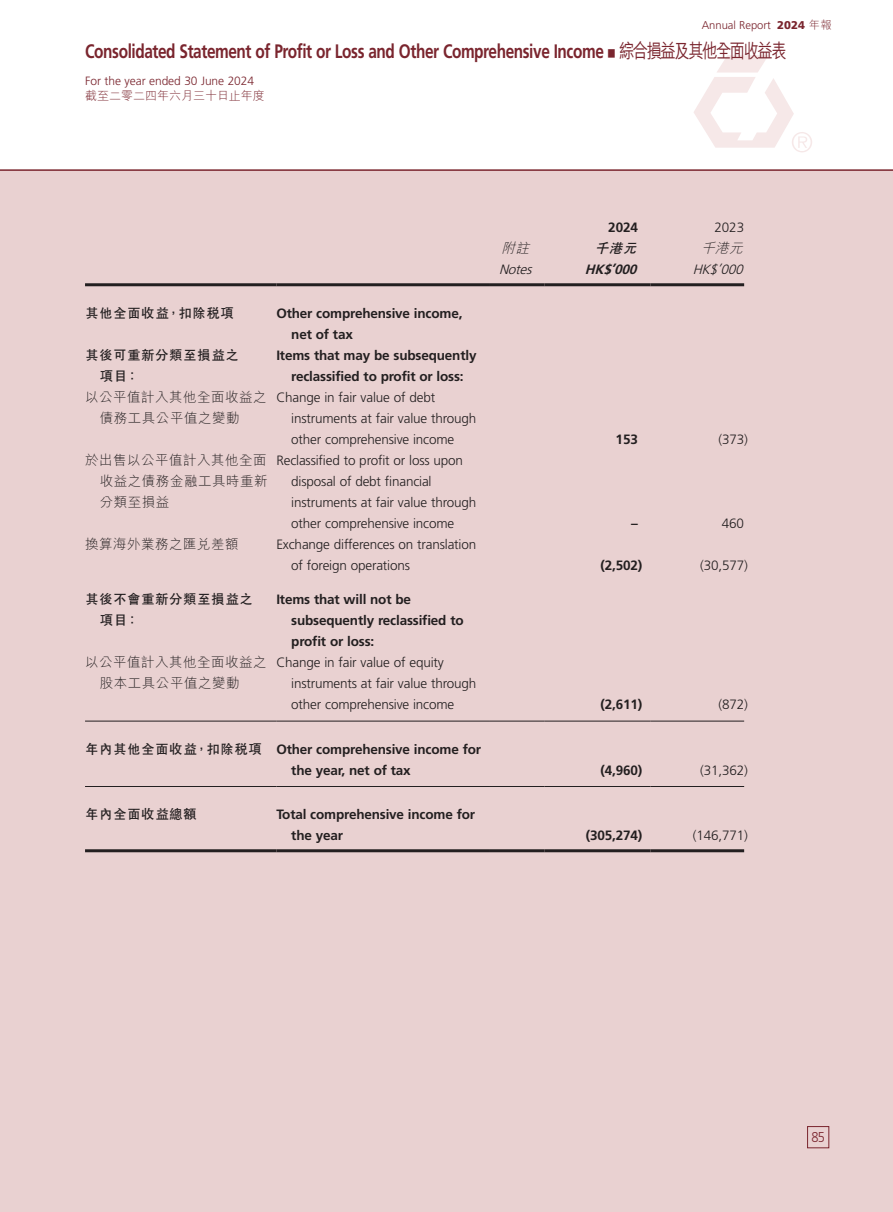
<style>
.page{position:relative;width:893px;height:1212px;background:#fff}
.page>*{position:absolute;margin:0;border:0;box-sizing:border-box;transform-origin:0 0}
.t1{font:700 19.5px "Frutiger LT Std";letter-spacing:-.025em;color:#7a252e;scale:.79 1}
.t2{font:300 14.25px "Frutiger LT Std";color:#7a252e;scale:.9 1}
.Body_Text{font:300 13.5px/21px "Frutiger LT Std";letter-spacing:-.01em;color:#231f20}
.Body_Text-2{font:700 13.5px/21px "Frutiger LT Std";letter-spacing:-.01em;color:#231f20}
.Body_Text-3{font:300 13.5px/21px "M Hei HK";letter-spacing:.04em;color:#231f20}
.Body_Text-4{font:700 13.5px/21px "C Hei 2 HK";letter-spacing:.04em;color:#231f20}
.Body_Text-5{font:italic 300 13.5px "Frutiger LT Std";color:#231f20}
.Body_Text-6{font:italic 700 13.5px "Frutiger LT Std";color:#231f20}
.Body_Text-7{font:italic 300 13.5px "M Hei HK";color:#231f20}
.Body_Text-8{font:italic 700 13.5px "C Hei 2 HK";color:#231f20}
.t3{font:300 12px "Frutiger LT Std";letter-spacing:-.005em;color:#7a252e}
.t4{font:300 12px "M Hei HK";color:#7a252e}
.t5{font:300 11.25px "Frutiger LT Std";letter-spacing:-.005em;color:#7a252e}
.s1{font-weight:900}
.s2{font-family:"M Hei HK"}
.s3{font-family:"M Hei HK";font-weight:500;font-size:12px}
.s4{font-family:"M Hei HK";font-weight:500}
</style>
<div class="page">
<div style="left:0;top:170px;width:893px;height:1042px;background:#e9d1d1"></div>
<svg style="left:694px;top:55px;width:118px;height:97px"></svg>
<hr style="left:0;top:169px;width:893px;height:2px;background:#7a252e">
<div style="left:807px;top:1126px;width:22px;height:22px;border:1px solid #7a252e"></div>
<hr style="left:85px;top:283px;width:191px;height:3px;background:#231f20">
<hr style="left:276px;top:283px;width:213px;height:3px;background:#231f20">
<hr style="left:489px;top:283px;width:55px;height:3px;background:#231f20">
<hr style="left:544px;top:283px;width:107px;height:3px;background:#231f20">
<hr style="left:651px;top:283px;width:93px;height:3px;background:#231f20">
<hr style="left:85px;top:721px;width:191px;height:1px;background:#231f20">
<hr style="left:276px;top:721px;width:213px;height:1px;background:#231f20">
<hr style="left:489px;top:721px;width:55px;height:1px;background:#231f20">
<hr style="left:544px;top:721px;width:107px;height:1px;background:#231f20">
<hr style="left:651px;top:721px;width:93px;height:1px;background:#231f20">
<hr style="left:85px;top:786px;width:191px;height:1px;background:#231f20">
<hr style="left:276px;top:786px;width:213px;height:1px;background:#231f20">
<hr style="left:489px;top:786px;width:55px;height:1px;background:#231f20">
<hr style="left:544px;top:786px;width:107px;height:1px;background:#231f20">
<hr style="left:651px;top:786px;width:93px;height:1px;background:#231f20">
<hr style="left:85px;top:849px;width:191px;height:3px;background:#231f20">
<hr style="left:276px;top:849px;width:213px;height:3px;background:#231f20">
<hr style="left:489px;top:849px;width:55px;height:3px;background:#231f20">
<hr style="left:544px;top:849px;width:107px;height:3px;background:#231f20">
<hr style="left:651px;top:849px;width:93px;height:3px;background:#231f20">
<p class="t5" style="left:702px;top:19px;width:132px">Annual Report <span class="s1">2024</span> <span class="s2">年報</span></p>
<h1 class="t1" style="left:85px;top:40px;width:890px">Consolidated Statement of Profit or Loss and Other Comprehensive Income <span class="s3">■</span> <span class="s4">綜合損益及其他全面收益表</span></h1>
<p class="t3" style="left:85px;top:74px;width:170px">For the year ended 30 June 2024</p>
<p class="t4" style="left:85px;top:89px;width:181px">截至二零二四年六月三十日止年度</p>
<p class="Body_Text-2" style="left:608px;top:217px;width:31px">2024</p>
<p class="Body_Text" style="left:715px;top:217px;width:31px">2023</p>
<p class="Body_Text-4" style="left:85px;top:303px;width:150px">其他全面收益，扣除稅項</p>
<p class="Body_Text-2" style="left:291px;top:303px;width:173px;text-indent:-15px">Other comprehensive income, net of tax</p>
<p class="Body_Text-4" style="left:100px;top:345px;width:140px;text-indent:-15px">其後可重新分類至損益之項目：</p>
<p class="Body_Text-2" style="left:276px;top:345px;width:202px;text-align:center">Items that may be subsequently reclassified to profit or loss:</p>
<p class="Body_Text-3" style="left:100px;top:387px;width:168px;text-indent:-15px">以公平值計入其他全面收益之債務工具公平值之變動</p>
<p class="Body_Text" style="left:291px;top:387px;width:187px;text-indent:-15px">Change in fair value of debt instruments at fair value through other comprehensive income</p>
<p class="Body_Text-3" style="left:100px;top:450px;width:169px;text-align:justify;text-indent:-15px">於出售以公平值計入其他全面收益之債務金融工具時重新分類至損益</p>
<p class="Body_Text" style="left:291px;top:450px;width:187px;text-indent:-15px">Reclassified to profit or loss upon disposal of debt financial instruments at fair value through other comprehensive income</p>
<p class="Body_Text-3" style="left:85px;top:534px;width:155px">換算海外業務之匯兌差額</p>
<p class="Body_Text" style="left:291px;top:534px;width:187px;text-indent:-15px">Exchange differences on translation of foreign operations</p>
<p class="Body_Text-4" style="left:100px;top:588px;width:154px;text-indent:-15px">其後不會重新分類至損益之項目：</p>
<p class="Body_Text-2" style="left:291px;top:589px;width:174px;text-indent:-15px">Items that will not be subsequently reclassified to profit or loss:</p>
<p class="Body_Text-3" style="left:100px;top:651px;width:168px;text-indent:-15px">以公平值計入其他全面收益之股本工具公平值之變動</p>
<p class="Body_Text" style="left:291px;top:652px;width:187px;text-indent:-15px">Change in fair value of equity instruments at fair value through other comprehensive income</p>
<p class="Body_Text-4" style="left:85px;top:738px;width:178px">年內其他全面收益，扣除稅項</p>
<p class="Body_Text-2" style="left:291px;top:738px;width:191px;text-indent:-15px">Other comprehensive income for the year, net of tax</p>
<p class="Body_Text-4" style="left:85px;top:803px;width:113px">年內全面收益總額</p>
<p class="Body_Text-2" style="left:291px;top:804px;width:185px;text-indent:-15px">Total comprehensive income for the year</p>
<p class="Body_Text-7" style="left:501px;top:241px;width:33px">附註</p>
<p class="Body_Text-8" style="left:595px;top:241px;width:47px">千港元</p>
<p class="Body_Text-7" style="left:701px;top:241px;width:47px">千港元</p>
<p class="Body_Text-5" style="left:499px;top:262px;width:38px">Notes</p>
<p class="Body_Text-6" style="left:585px;top:261px;width:57px">HK$’000</p>
<p class="Body_Text-5" style="left:693px;top:262px;width:56px">HK$’000</p>
<p class="Body_Text-2" style="left:616px;top:429px;width:24px">153</p>
<p class="Body_Text" style="left:718px;top:429px;width:31px">(373)</p>
<p class="Body_Text-2" style="left:631px;top:513px;width:8px">–</p>
<p class="Body_Text" style="left:722px;top:513px;width:24px">460</p>
<p class="Body_Text-2" style="left:601px;top:555px;width:43px">(2,502)</p>
<p class="Body_Text" style="left:700px;top:555px;width:49px">(30,577)</p>
<p class="Body_Text-2" style="left:601px;top:694px;width:43px">(2,611)</p>
<p class="Body_Text" style="left:718px;top:694px;width:31px">(872)</p>
<p class="Body_Text-2" style="left:601px;top:759px;width:43px">(4,960)</p>
<p class="Body_Text" style="left:700px;top:759px;width:49px">(31,362)</p>
<p class="Body_Text-2" style="left:586px;top:825px;width:58px">(305,274)</p>
<p class="Body_Text" style="left:693px;top:825px;width:56px">(146,771)</p>
<p class="t2" style="left:811px;top:1129px;width:16px">85</p>
</div>
